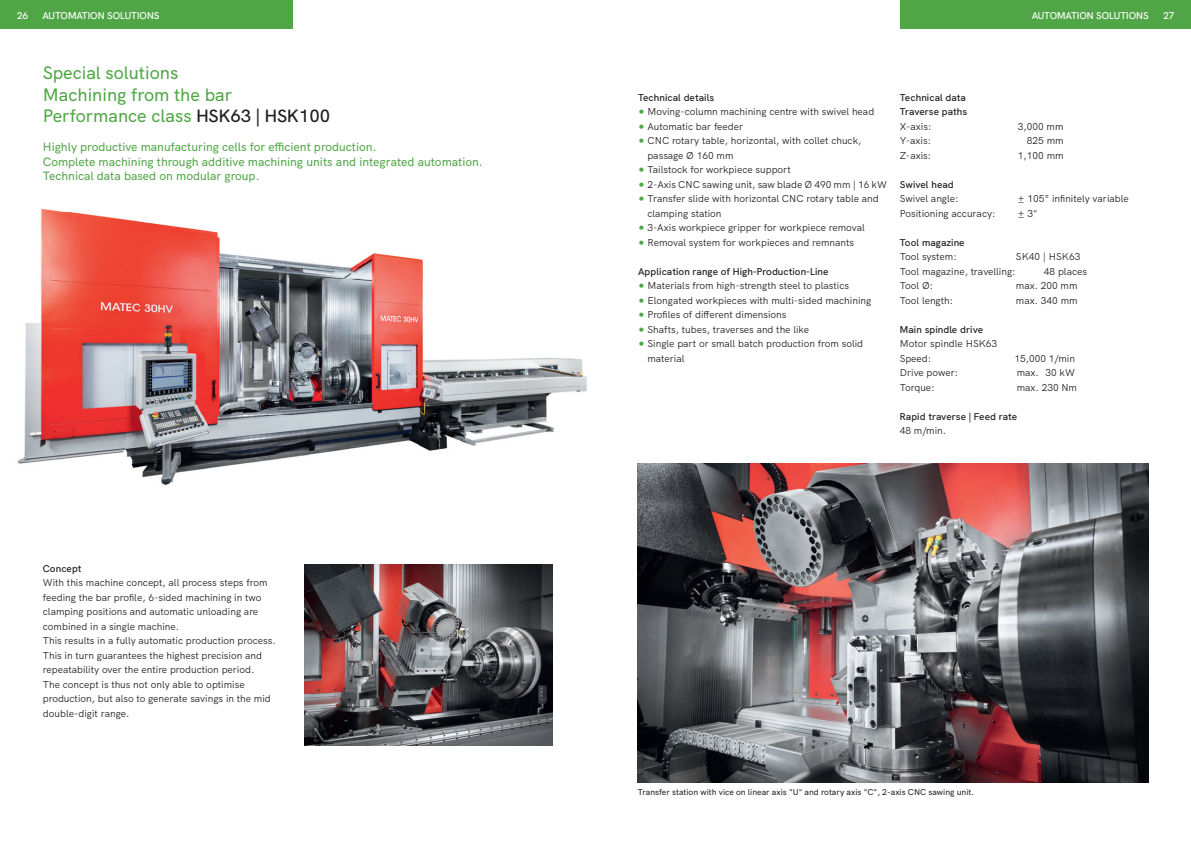
<style>
.page{position:relative;width:1191px;height:842px;background:#fff}
.page>*{position:absolute;margin:0;border:0;box-sizing:border-box;transform-origin:0 0}
.t1{font:500 18px/21.7px "HK Grotesk";color:#50a646}
.t2{font:500 12px/14.5px "HK Grotesk";color:#50a646}
.t3{font:10px/14.5px "HK Grotesk";color:#231f20}
.t4{font:600 10px/14.5px "HK Grotesk";letter-spacing:.005em;color:#231f20}
.t5{font:600 10px "HK Grotesk";color:#fff}
.t6{font:500 8.5px "HK Grotesk";color:#231f20}
.s1{font-weight:600;color:#231f20}
</style>
<div class="page">
<div style="left:0;top:0;width:292px;height:28px;background:#50a646"></div>
<div style="left:900px;top:0;width:291px;height:28px;background:#50a646"></div>
<img style="left:17px;top:208px;width:570px;height:277px">
<img style="left:304px;top:565px;width:249px;height:181px">
<img style="left:638px;top:463px;width:510px;height:319px">
<p class="t5" style="left:17px;top:8px;width:13px">26</p>
<p class="t5" style="left:43px;top:8px;width:118px">AUTOMATION SOLUTIONS</p>
<p class="t5" style="left:1031px;top:8px;width:118px">AUTOMATION SOLUTIONS</p>
<p class="t5" style="left:1163px;top:8px;width:13px">27</p>
<h1 class="t1" style="left:43px;top:60px;width:289px">Special solutions<br>Machining from the bar<br>Performance class <span class="s1">HSK63 | HSK100</span></h1>
<p class="t2" style="left:43px;top:139px;width:441px">Highly productive manufacturing cells for efficient production.<br>Complete machining through additive machining units and integrated automation.<br>Technical data based on modular group.</p>
<p class="t4" style="left:43px;top:560px;width:40px">Concept</p>
<p class="t3" style="left:43px;top:575px;width:234px">With this machine concept, all process steps from feeding the bar profile, 6-sided machining in two clamping positions and automatic unloading are combined in a single machine.<br>This results in a fully automatic production process.<br>This in turn guarantees the highest precision and repeatability over the entire production period.<br>The concept is thus not only able to optimise production, but also to generate savings in the mid double-digit range.</p>
<p class="t4" style="left:638px;top:89px;width:78px">Technical details</p>
<p class="t3" style="left:647px;top:103px;width:241px">Moving-column machining centre with swivel head Automatic bar feeder<br>CNC rotary table, horizontal, with collet chuck, passage Ø 160 mm<br>Tailstock for workpiece support<br>2-Axis CNC sawing unit, saw blade Ø 490 mm | 16 kW Transfer slide with horizontal CNC rotary table and clamping station<br>3-Axis workpiece gripper for workpiece removal Removal system for workpieces and remnants</p>
<p class="t4" style="left:638px;top:263px;width:192px">Application range of High-Production-Line</p>
<p class="t3" style="left:647px;top:277px;width:225px">Materials from high-strength steel to plastics Elongated workpieces with multi-sided machining Profiles of different dimensions<br>Shafts, tubes, traverses and the like<br>Single part or small batch production from solid material</p>
<p class="t4" style="left:900px;top:89px;width:69px">Technical data<br>Traverse paths</p>
<p class="t3" style="left:900px;top:118px;width:33px">X-axis:</p>
<p class="t3" style="left:1018px;top:118px;width:47px">3,000 mm</p>
<p class="t3" style="left:900px;top:132px;width:33px">Y-axis:</p>
<p class="t3" style="left:1027px;top:132px;width:38px">825 mm</p>
<p class="t3" style="left:900px;top:147px;width:33px">Z-axis:</p>
<p class="t3" style="left:1018px;top:147px;width:47px">1,100 mm</p>
<p class="t4" style="left:900px;top:176px;width:55px">Swivel head</p>
<p class="t3" style="left:900px;top:190px;width:60px">Swivel angle:</p>
<p class="t3" style="left:1018px;top:190px;width:112px">± 105° infinitely variable</p>
<p class="t3" style="left:900px;top:205px;width:97px">Positioning accuracy:</p>
<p class="t3" style="left:1018px;top:205px;width:21px">± 3"</p>
<p class="t4" style="left:900px;top:234px;width:66px">Tool magazine</p>
<p class="t3" style="left:900px;top:248px;width:58px">Tool system:</p>
<p class="t3" style="left:1016px;top:248px;width:66px">SK40 | HSK63</p>
<p class="t3" style="left:900px;top:263px;width:117px">Tool magazine, travelling:</p>
<p class="t3" style="left:1044px;top:263px;width:45px">48 places</p>
<p class="t3" style="left:900px;top:277px;width:35px">Tool Ø:</p>
<p class="t3" style="left:1016px;top:277px;width:63px">max. 200 mm</p>
<p class="t3" style="left:900px;top:292px;width:55px">Tool length:</p>
<p class="t3" style="left:1016px;top:292px;width:63px">max. 340 mm</p>
<p class="t4" style="left:900px;top:321px;width:85px">Main spindle drive</p>
<p class="t3" style="left:900px;top:335px;width:99px">Motor spindle HSK63<br>Speed:</p>
<p class="t3" style="left:1014px;top:350px;width:62px">15,000 1/min</p>
<p class="t3" style="left:900px;top:364px;width:60px">Drive power:</p>
<p class="t3" style="left:1016px;top:364px;width:60px">max. 30 kW</p>
<p class="t3" style="left:900px;top:379px;width:36px">Torque:</p>
<p class="t3" style="left:1016px;top:379px;width:62px">max. 230 Nm</p>
<p class="t4" style="left:900px;top:408px;width:119px">Rapid traverse | Feed rate</p>
<p class="t3" style="left:900px;top:422px;width:48px">48 m/min.</p>
<p class="t6" style="left:638px;top:786px;width:338px">Transfer station with vice on linear axis "U" and rotary axis "C", 2-axis CNC sawing unit.</p>
</div>
